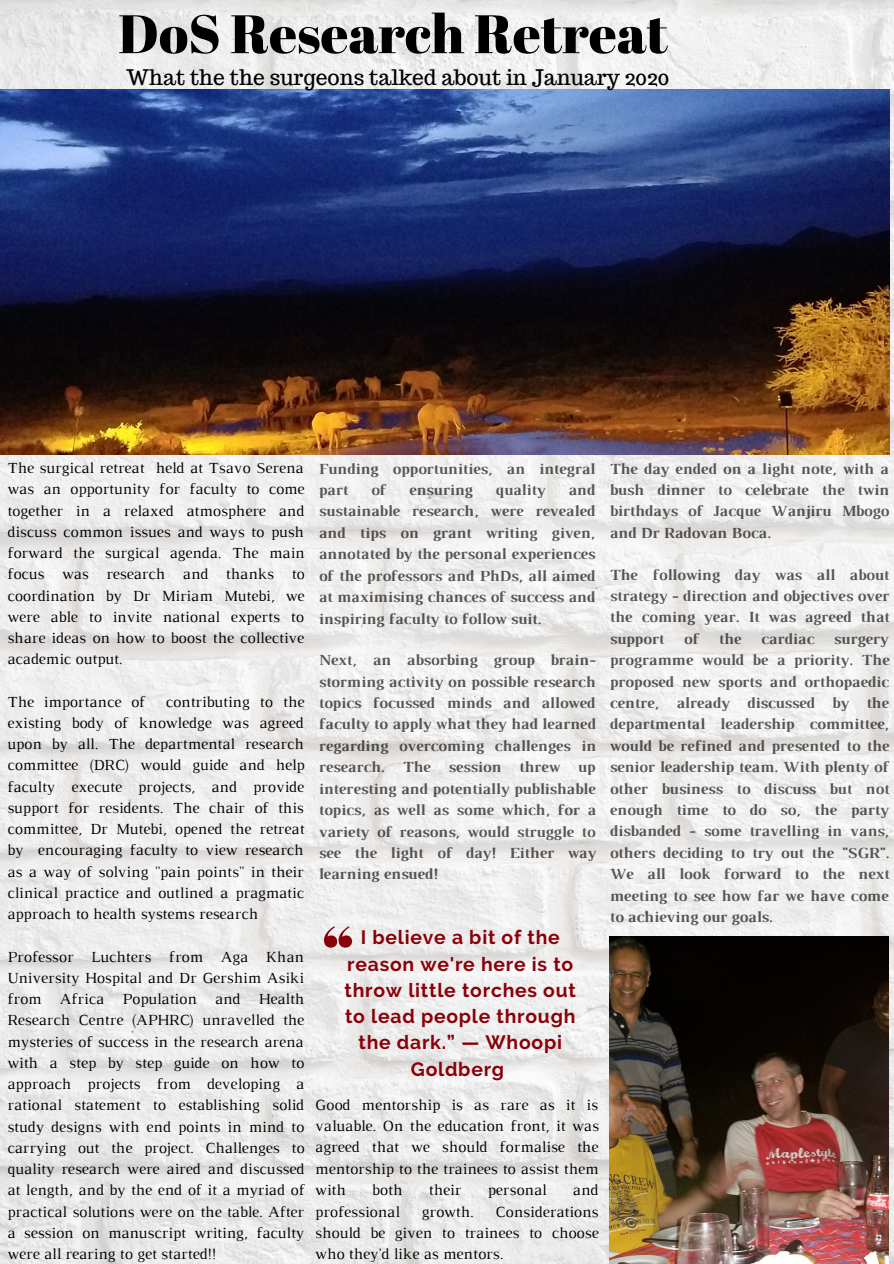
<style>
.page{position:relative;width:894px;height:1264px;background:#fff}
.page>*{position:absolute;margin:0;border:0;box-sizing:border-box;transform-origin:0 0}
.t1{font:54px "Abril Fatface";color:#000}
.t2{font:21px "Trocchi";color:#000}
.t3{font:700 19.35px/26.2px "Raleway";letter-spacing:.04em;color:#890009;text-align:center}
.t4{font:15.75px/21.3px "Luthier";color:#000;text-align:justify}
.t5{font:700 15.75px/21.5px "Luthier";color:#000;text-align:justify}
</style>
<div class="page">
<img style="left:0;top:0;width:893px;height:1263px">
<svg style="left:324px;top:926px;width:28px;height:21px"></svg>
<img style="left:0;top:89px;width:889px;height:365px">
<img style="left:609px;top:936px;width:279px;height:327px">
<h1 class="t1" style="left:118px;top:-4px;width:551px">DoS Research Retreat</h1>
<h2 class="t2" style="left:126px;top:63px;width:544px">What the the surgeons talked about in January 2020</h2>
<p class="t4" style="left:7px;top:458px;width:299px">The surgical retreat held at Tsavo Serena was an opportunity for faculty to come together in a relaxed atmosphere and discuss common issues and ways to push forward the surgical agenda. The main focus was research and thanks to coordination by Dr Miriam Mutebi, we were able to invite national experts to share ideas on how to boost the collective academic output.</p>
<p class="t4" style="left:7px;top:692px;width:139px">The importance of</p>
<p class="t4" style="left:7px;top:692px;width:299px;text-indent:158px">contributing to the existing body of knowledge was agreed upon by all. The departmental research committee (DRC) would guide and help faculty execute projects, and provide support for residents. The chair of this committee, Dr Mutebi, opened the retreat by encouraging faculty to view research as a way of solving "pain points" in their clinical practice and outlined a pragmatic approach to health systems research</p>
<p class="t4" style="left:7px;top:947px;width:299px">Professor Luchters from Aga Khan University Hospital and Dr Gershim Asiki from Africa Population and Health Research Centre (APHRC) unravelled the mysteries of success in the research arena with a step by step guide on how to approach projects from developing a rational statement to establishing solid study designs with end points in mind to carrying out the project. Challenges to quality research were aired and discussed at length, and by the end of it a myriad of practical solutions were on the table. After a session on manuscript writing, faculty were all rearing to get started!!</p>
<p class="t5" style="left:318px;top:459px;width:278px">Funding opportunities, an integral part</p>
<p class="t5" style="left:318px;top:480px;width:278px;text-indent:249px">and sustainable research, were revealed and tips on grant writing given, annotated by the personal experiences of the professors and PhDs, all aimed at maximising chances of success and inspiring faculty to follow suit.</p>
<p class="t5" style="left:318px;top:650px;width:279px">Next, an absorbing group brain&shy;storming activity on possible research topics focussed minds and allowed faculty to apply what they had learned regarding overcoming challenges in research. The session threw up interesting and potentially publishable topics, as well as some which, for a variety of reasons, would struggle to see the light of day! Either way learning ensued!</p>
<p class="t5" style="left:370px;top:480px;width:17px">of</p>
<p class="t5" style="left:408px;top:480px;width:65px">ensuring</p>
<p class="t5" style="left:495px;top:480px;width:51px">quality</p>
<p class="t3" style="left:344px;top:924px;width:233px">I believe a bit of the reason we're here is to throw little torches out to lead people through the dark.” — Whoopi<br>Goldberg</p>
<p class="t4" style="left:315px;top:1094px;width:285px">Good mentorship is as rare as it is valuable. On the education front, it was agreed that we should formalise the mentorship to the trainees to assist them with</p>
<p class="t4" style="left:372px;top:1180px;width:32px">both</p>
<p class="t4" style="left:428px;top:1180px;width:34px">their</p>
<p class="t4" style="left:487px;top:1180px;width:60px">personal</p>
<p class="t4" style="left:572px;top:1180px;width:27px">and</p>
<p class="t4" style="left:315px;top:1201px;width:86px">professional</p>
<p class="t4" style="left:421px;top:1201px;width:54px">growth.</p>
<p class="t4" style="left:315px;top:1201px;width:285px;text-indent:180px">Considerations should be given to trainees to choose who they'd like as mentors.</p>
<p class="t5" style="left:609px;top:459px;width:281px">The day ended on a light note, with a bush dinner to celebrate the twin birthdays of Jacque Wanjiru Mbogo and Dr Radovan Boca.</p>
<p class="t5" style="left:609px;top:565px;width:281px">The following day was all about strategy - direction and objectives over the coming year. It was agreed that support</p>
<p class="t5" style="left:683px;top:629px;width:17px">of</p>
<p class="t5" style="left:718px;top:629px;width:24px">the</p>
<p class="t5" style="left:760px;top:629px;width:54px">cardiac</p>
<p class="t5" style="left:609px;top:629px;width:281px;text-indent:224px">surgery programme would be a priority. The proposed new sports and orthopaedic centre, already discussed by the departmental leadership committee, would be refined and presented to the senior leadership team. With plenty of other business to discuss but not enough time to do so, the party disbanded - some travelling in vans, others deciding to try out the "SGR".<br>We all look forward to the next meeting to see how far we have come to achieving our goals.</p>
</div>
